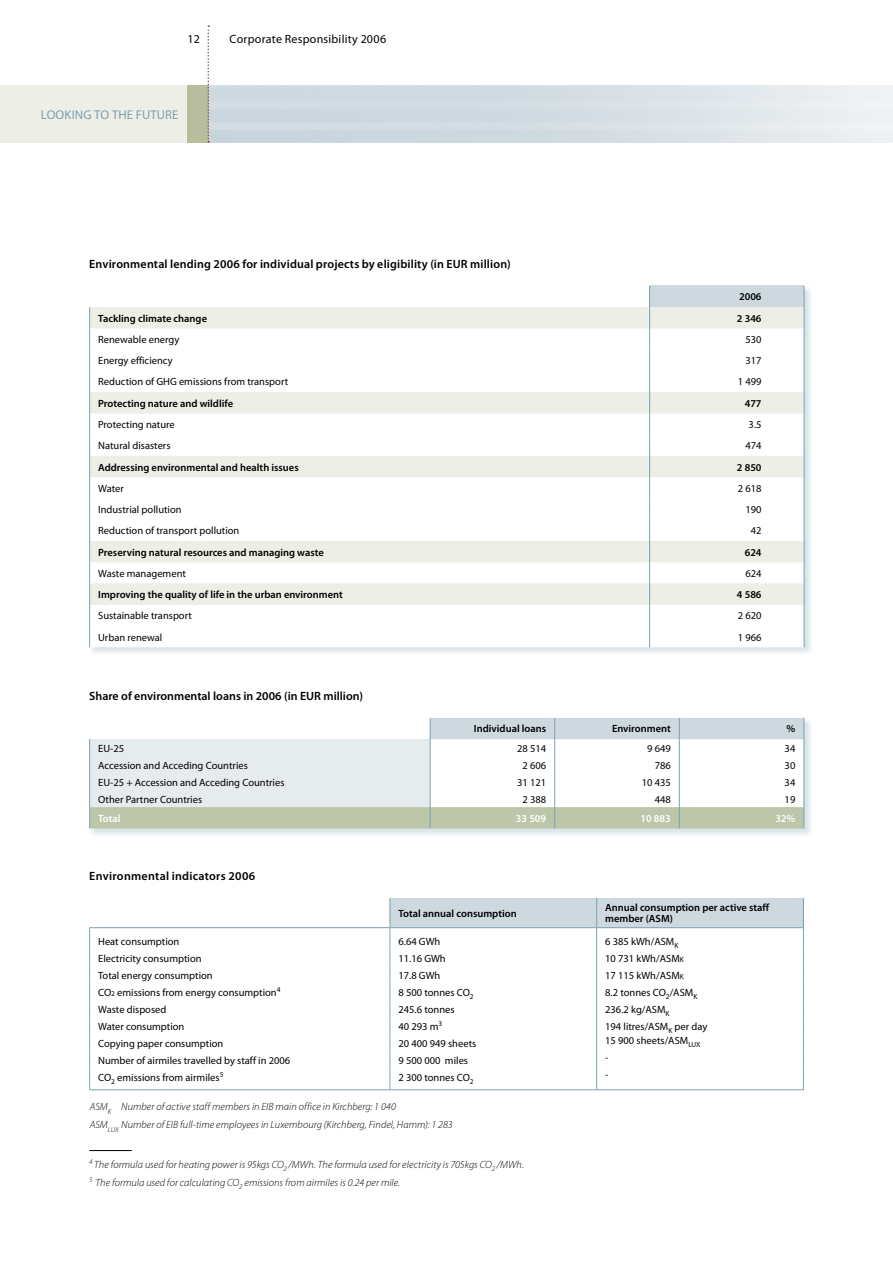
<style>
.page{position:relative;width:893px;height:1263px;background:#fff}
.page>*{position:absolute;margin:0;border:0;box-sizing:border-box;transform-origin:0 0}
.t1{font:12.75px "Myriad Pro";letter-spacing:.01em;color:#7ba1b2}
.t2{font:600 12px "Myriad Pro";letter-spacing:.01em;color:#000}
.t3{font:12px "Myriad Pro";letter-spacing:.02em;color:#000}
.t4{font:10.5px "Myriad Pro";color:#000}
.t5{font:italic 300 10.5px/18px "Myriad Pro";letter-spacing:.005em;color:#000}
.t6{font:600 10.5px/11.2px "Myriad Pro";color:#000}
.t7{font:600 10.5px "Myriad Pro";color:#fff}
.s1{font-size:7.35px}
</style>
<div class="page">
<img style="left:209px;top:85px;width:684px;height:57px">
<div style="left:187px;top:85px;width:21px;height:57px;background:#b6be9e"></div>
<div style="left:0;top:85px;width:187px;height:57px;background:#edeee5"></div>
<svg style="left:207px;top:26px;width:2px;height:116px"></svg>
<hr style="left:89px;top:927px;width:301px;height:1px;background:#7ba1b2">
<svg style="left:89px;top:928px;width:1px;height:161px"></svg>
<svg style="left:390px;top:898px;width:414px;height:191px"></svg>
<hr style="left:89px;top:1089px;width:301px;height:1px;background:#7ba1b2">
<hr style="left:390px;top:1089px;width:207px;height:1px;background:#7ba1b2">
<hr style="left:597px;top:1089px;width:207px;height:1px;background:#7ba1b2">
<div style="left:88px;top:284px;width:726px;height:373px;background:#7ba1b2;opacity:.3"></div>
<div style="left:650px;top:286px;width:154px;height:21px;background:#cdd8df"></div>
<div style="left:90px;top:307px;width:714px;height:21px;background:#edeee5"></div>
<svg style="left:90px;top:328px;width:714px;height:319px"></svg>
<svg style="left:89px;top:307px;width:1px;height:340px"></svg>
<svg style="left:649px;top:286px;width:1px;height:361px"></svg>
<svg style="left:804px;top:286px;width:1px;height:361px"></svg>
<div style="left:88px;top:716px;width:726px;height:122px;background:#7ba1b2;opacity:.3"></div>
<svg style="left:89px;top:718px;width:715px;height:110px"></svg>
<hr style="left:89px;top:1150px;width:43px;height:1px;background:#000">
<p class="t3" style="left:187px;top:32px;width:14px">12</p>
<p class="t3" style="left:230px;top:32px;width:158px">Corporate Responsibility 2006</p>
<p class="t1" style="left:41px;top:106px;width:139px">LOOKING TO THE FUTURE</p>
<p class="t2" style="left:89px;top:256px;width:423px">Environmental lending 2006 for individual projects by eligibility (in EUR million)</p>
<p class="t6" style="left:739px;top:291px;width:24px">2006</p>
<p class="t6" style="left:98px;top:312px;width:110px">Tackling climate change</p>
<p class="t6" style="left:737px;top:312px;width:26px">2 346</p>
<p class="t4" style="left:98px;top:333px;width:83px">Renewable energy</p>
<p class="t4" style="left:745px;top:333px;width:18px">530</p>
<p class="t4" style="left:98px;top:354px;width:76px">Energy efficiency</p>
<p class="t4" style="left:745px;top:354px;width:18px">317</p>
<p class="t4" style="left:98px;top:375px;width:192px">Reduction of GHG emissions from transport</p>
<p class="t4" style="left:738px;top:375px;width:25px">1 499</p>
<p class="t6" style="left:98px;top:397px;width:136px">Protecting nature and wildlife</p>
<p class="t6" style="left:745px;top:397px;width:18px">477</p>
<p class="t4" style="left:98px;top:418px;width:78px">Protecting nature</p>
<p class="t4" style="left:749px;top:418px;width:14px">3.5</p>
<p class="t4" style="left:98px;top:439px;width:74px">Natural disasters</p>
<p class="t4" style="left:745px;top:439px;width:17px">474</p>
<p class="t6" style="left:98px;top:461px;width:202px">Addressing environmental and health issues</p>
<p class="t6" style="left:737px;top:461px;width:26px">2 850</p>
<p class="t4" style="left:98px;top:482px;width:27px">Water</p>
<p class="t4" style="left:738px;top:482px;width:25px">2 618</p>
<p class="t4" style="left:98px;top:503px;width:85px">Industrial pollution</p>
<p class="t4" style="left:745px;top:503px;width:18px">190</p>
<p class="t4" style="left:98px;top:524px;width:143px">Reduction of transport pollution</p>
<p class="t4" style="left:751px;top:524px;width:12px">42</p>
<p class="t6" style="left:98px;top:546px;width:227px">Preserving natural resources and managing waste</p>
<p class="t6" style="left:745px;top:546px;width:18px">624</p>
<p class="t4" style="left:98px;top:567px;width:89px">Waste management</p>
<p class="t4" style="left:745px;top:567px;width:17px">624</p>
<p class="t6" style="left:98px;top:589px;width:246px">Improving the quality of life in the urban environment</p>
<p class="t6" style="left:737px;top:589px;width:26px">4 586</p>
<p class="t4" style="left:98px;top:609px;width:95px">Sustainable transport</p>
<p class="t4" style="left:738px;top:609px;width:25px">2 620</p>
<p class="t4" style="left:98px;top:631px;width:66px">Urban renewal</p>
<p class="t4" style="left:738px;top:631px;width:25px">1 966</p>
<p class="t2" style="left:89px;top:688px;width:275px">Share of environmental loans in 2006 (in EUR million)</p>
<p class="t6" style="left:474px;top:723px;width:74px">Individual loans</p>
<p class="t6" style="left:612px;top:723px;width:60px">Environment</p>
<p class="t6" style="left:787px;top:723px;width:10px">%</p>
<p class="t4" style="left:98px;top:742px;width:27px">EU-25</p>
<p class="t4" style="left:517px;top:742px;width:30px">28 514</p>
<p class="t4" style="left:647px;top:742px;width:25px">9 649</p>
<p class="t4" style="left:785px;top:742px;width:12px">34</p>
<p class="t4" style="left:98px;top:759px;width:151px">Accession and Acceding Countries</p>
<p class="t4" style="left:522px;top:759px;width:25px">2 606</p>
<p class="t4" style="left:655px;top:759px;width:18px">786</p>
<p class="t4" style="left:785px;top:759px;width:12px">30</p>
<p class="t4" style="left:98px;top:776px;width:188px">EU-25 + Accession and Acceding Countries</p>
<p class="t4" style="left:517px;top:776px;width:31px">31 121</p>
<p class="t4" style="left:642px;top:776px;width:31px">10 435</p>
<p class="t4" style="left:785px;top:776px;width:12px">34</p>
<p class="t4" style="left:98px;top:793px;width:106px">Other Partner Countries</p>
<p class="t4" style="left:522px;top:793px;width:25px">2 388</p>
<p class="t4" style="left:655px;top:793px;width:18px">44 8</p>
<p class="t4" style="left:785px;top:793px;width:12px">19</p>
<p class="t7" style="left:98px;top:811px;width:24px">Total</p>
<p class="t7" style="left:516px;top:811px;width:32px">33 509</p>
<p class="t7" style="left:640px;top:811px;width:32px">10 883</p>
<p class="t7" style="left:775px;top:811px;width:22px">32%</p>
<p class="t2" style="left:89px;top:868px;width:168px">Environmental indicators 2006</p>
<p class="t6" style="left:398px;top:907px;width:120px">Total annual consumption</p>
<p class="t6" style="left:605px;top:901px;width:166px">Annual consumption per active staff member (ASM)</p>
<p class="t4" style="left:98px;top:935px;width:83px">Heat consumption</p>
<p class="t4" style="left:398px;top:935px;width:43px">6.64 GWh</p>
<p class="t4" style="left:605px;top:935px;width:75px">6 385 kWh/ASM<sub>K</sub></p>
<p class="t4" style="left:98px;top:952px;width:105px">Electricity consumption</p>
<p class="t4" style="left:398px;top:952px;width:49px">11.16 GWh</p>
<p class="t4" style="left:605px;top:952px;width:80px">10 731 kWh/ASM<span class="s1">K</span></p>
<p class="t4" style="left:98px;top:969px;width:116px">Total energy consumption</p>
<p class="t4" style="left:398px;top:969px;width:43px">17.8 GWh</p>
<p class="t4" style="left:605px;top:969px;width:80px">17 115 kWh/ASM<span class="s1">K</span></p>
<p class="t4" style="left:98px;top:986px;width:184px">CO<span class="s1">2</span> emissions from energy consumption<sup>4</sup></p>
<p class="t4" style="left:398px;top:986px;width:77px">8 500 tonnes CO<sub>2</sub></p>
<p class="t4" style="left:605px;top:986px;width:94px">8.2 tonnes CO<sub>2</sub>/ASM<sub>K</sub></p>
<p class="t4" style="left:98px;top:1003px;width:70px">Waste disposed</p>
<p class="t4" style="left:398px;top:1003px;width:58px">245.6 tonnes</p>
<p class="t4" style="left:605px;top:1003px;width:66px">236.2 kg/ASM<sub>K</sub></p>
<p class="t4" style="left:98px;top:1020px;width:88px">Water consumption</p>
<p class="t4" style="left:398px;top:1020px;width:45px">40 293 m<sup>3</sup></p>
<p class="t4" style="left:605px;top:1020px;width:104px">194 litres/ASM<sub>K</sub> per day</p>
<p class="t4" style="left:98px;top:1037px;width:127px">Copying paper consumption</p>
<p class="t4" style="left:398px;top:1037px;width:79px">20 400 949 sheets</p>
<p class="t4" style="left:605px;top:1034px;width:97px">15 900 sheets/ASM<sub>LUX</sub></p>
<p class="t4" style="left:98px;top:1054px;width:194px">Number of airmiles travelled by staff in 2006</p>
<p class="t4" style="left:398px;top:1054px;width:71px">9 500 000 miles</p>
<p class="t4" style="left:605px;top:1051px;width:5px">-</p>
<p class="t4" style="left:98px;top:1071px;width:127px">CO<sub>2</sub> emissions from airmiles<sup>5</sup></p>
<p class="t4" style="left:398px;top:1071px;width:77px">2 300 tonnes CO<sub>2</sub></p>
<p class="t4" style="left:605px;top:1068px;width:5px">-</p>
<p class="t5" style="left:90px;top:1098px;width:365px">ASM<sub>K</sub> Number of active staff members in EIB main office in Kirchberg: 1 040<br>ASM<sub>LUX</sub> Number of EIB full-time employees in Luxembourg (Kirchberg, Findel, Hamm): 1 283</p>
<p class="t5" style="left:89px;top:1155px;width:436px"><sup>4</sup> The formula used for heating power is 95kgs CO<sub>2</sub> /MWh. The formula used for electricity is 705kgs CO<sub>2</sub> /MWh.<br><sup>5</sup> The formula used for calculating CO<sub>2</sub> emissions from airmiles is 0.24 per mile.</p>
</div>
